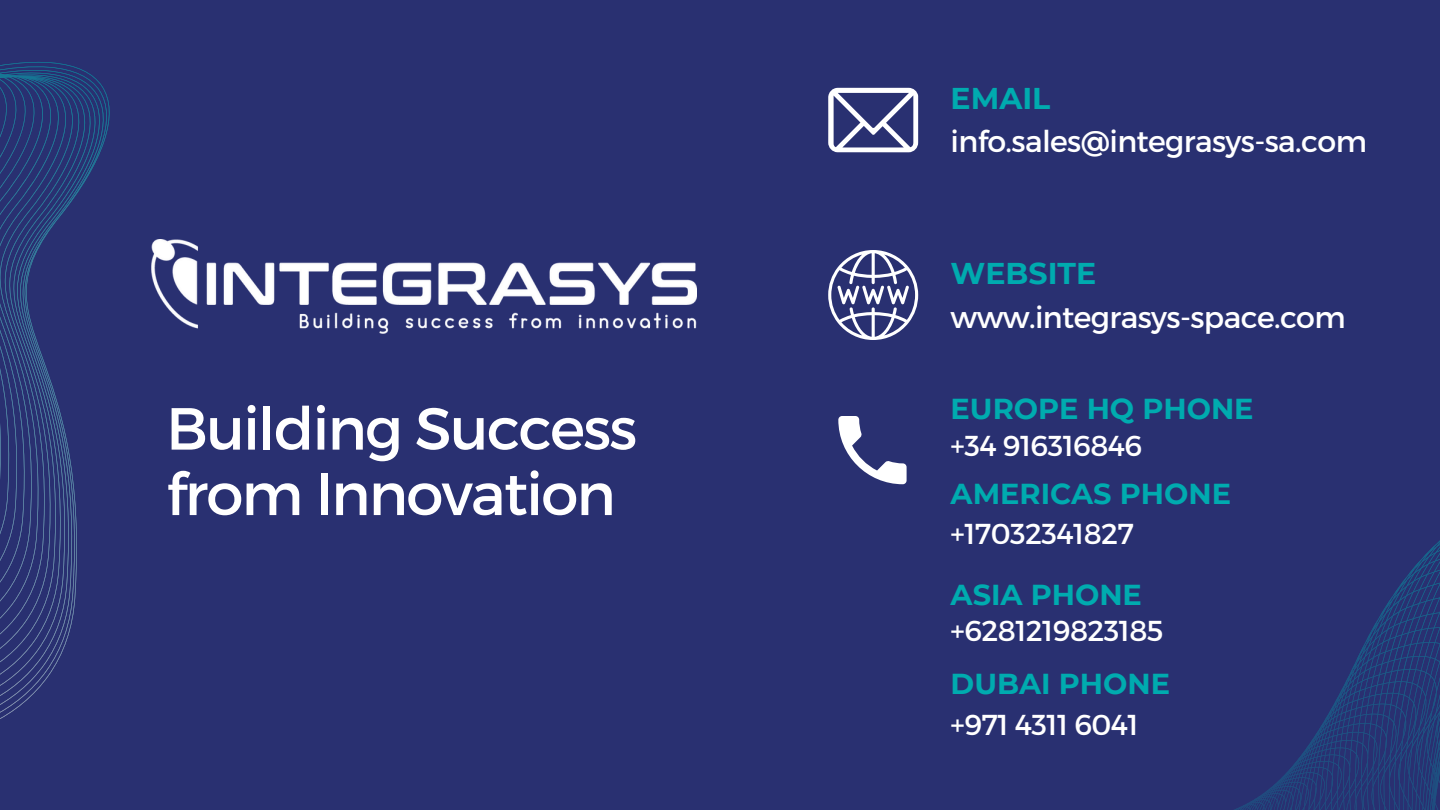
<style>
.page{position:relative;width:1440px;height:810px;background:#293071}
.page>*{position:absolute;margin:0;border:0;box-sizing:border-box;transform-origin:0 0}
.t1{font:59.3px/65.4px "Montserrat";letter-spacing:-.03em;color:#fff}
.t2{font:30px "Montserrat";letter-spacing:-.02em;color:#fff}
.t3{font:700 30px "Montserrat";color:#00abaf}
.t4{font:28.8px "Montserrat";letter-spacing:-.02em;color:#fff}
.t5{font:700 28.8px "Montserrat";color:#00abaf}
</style>
<div class="page">
<svg style="left:828px;top:250px;width:90px;height:90px"></svg>
<svg style="left:828px;top:88px;width:90px;height:64px"></svg>
<svg style="left:838px;top:416px;width:69px;height:68px"></svg>
<svg style="left:0;top:62px;width:152px;height:657px"></svg>
<svg style="left:1234px;top:540px;width:206px;height:270px"></svg>
<img style="left:152px;top:239px;width:544px;height:95px">
<p class="t3" style="left:951px;top:80px;width:101px">EMAIL</p>
<p class="t2" style="left:951px;top:122px;width:418px">info.sales@integrasys-sa.com</p>
<p class="t3" style="left:951px;top:255px;width:147px">WEBSITE</p>
<p class="t2" style="left:951px;top:297px;width:397px">www.integrasys-space.com</p>
<h1 class="t1" style="left:166px;top:393px;width:472px">Building Success from Innovation</h1>
<p class="t5" style="left:951px;top:391px;width:305px">EUROPE HQ PHONE</p>
<p class="t4" style="left:951px;top:427px;width:193px">+34 916316846</p>
<p class="t5" style="left:951px;top:476px;width:282px">AMERICAS PHONE</p>
<p class="t4" style="left:951px;top:515px;width:185px">+17032341827</p>
<p class="t5" style="left:951px;top:577px;width:193px">ASIA PHONE</p>
<p class="t4" style="left:951px;top:612px;width:214px">+6281219823185</p>
<p class="t5" style="left:951px;top:666px;width:221px">DUBAI PHONE</p>
<p class="t4" style="left:951px;top:706px;width:190px">+971 4311 6041</p>
</div>
